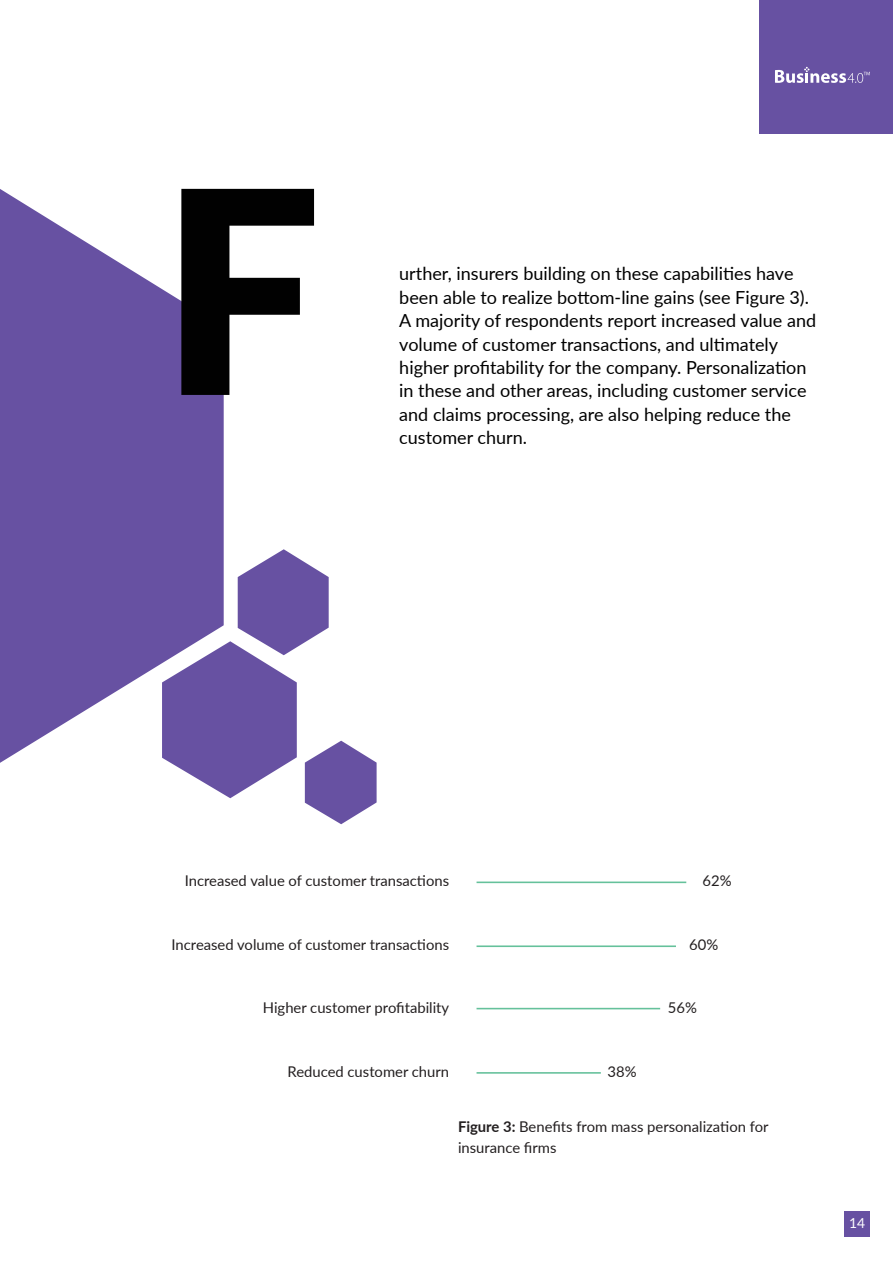
<style>
.page{position:relative;width:893px;height:1267px;background:#fff}
.page>*{position:absolute;margin:0;border:0;box-sizing:border-box;transform-origin:0 0}
.t1{font:900 282.9px "Lato";color:#010101}
.t2{font:18px/23.4px "Lato";color:#010101}
.t3{font:14.85px/21px "Lato";color:#231f20}
.t4{font:13.8px "Lato Latin";color:#fff}
.s1{font-weight:700}
</style>
<div class="page">
<div style="left:759px;top:0;width:134px;height:134px;background:#6751a2"></div>
<svg style="left:775px;top:67px;width:95px;height:16px"></svg>
<svg style="left:0;top:189px;width:224px;height:574px;fill:#6751a2"></svg>
<svg style="left:162px;top:549px;width:215px;height:275px"></svg>
<div style="left:845px;top:1211px;width:25px;height:25px;background:#6751a2"></div>
<hr style="left:477px;top:882px;width:209px;height:1px;background:#65c19b">
<hr style="left:477px;top:945px;width:199px;height:2px;background:#65c19b">
<hr style="left:477px;top:1008px;width:183px;height:1px;background:#65c19b">
<hr style="left:477px;top:1072px;width:124px;height:2px;background:#65c19b">
<h1 class="t1" style="left:161px;top:79px;width:162px">F</h1>
<p class="t2" style="left:399px;top:261px;width:418px">urther, insurers building on these capabilities have been able to realize bottom-line gains (see Figure 3).<br>A majority of respondents report increased value and volume of customer transactions, and ultimately higher profitability for the company. Personalization in these and other areas, including customer service and claims processing, are also helping reduce the customer churn.</p>
<p class="t3" style="left:185px;top:870px;width:266px">Increased value of customer transactions</p>
<p class="t3" style="left:703px;top:870px;width:31px">62%</p>
<p class="t3" style="left:172px;top:934px;width:279px">Increased volume of customer transactions</p>
<p class="t3" style="left:689px;top:934px;width:31px">60%</p>
<p class="t3" style="left:263px;top:996px;width:188px">Higher customer profitability</p>
<p class="t3" style="left:668px;top:996px;width:31px">56%</p>
<p class="t3" style="left:288px;top:1060px;width:163px">Reduced customer churn</p>
<p class="t3" style="left:607px;top:1060px;width:31px">38%</p>
<p class="t3" style="left:458px;top:1115px;width:312px"><span class="s1">Figure 3:</span> Benefits from mass personalization for insurance firms</p>
<p class="t4" style="left:849px;top:1215px;width:18px">14</p>
</div>
